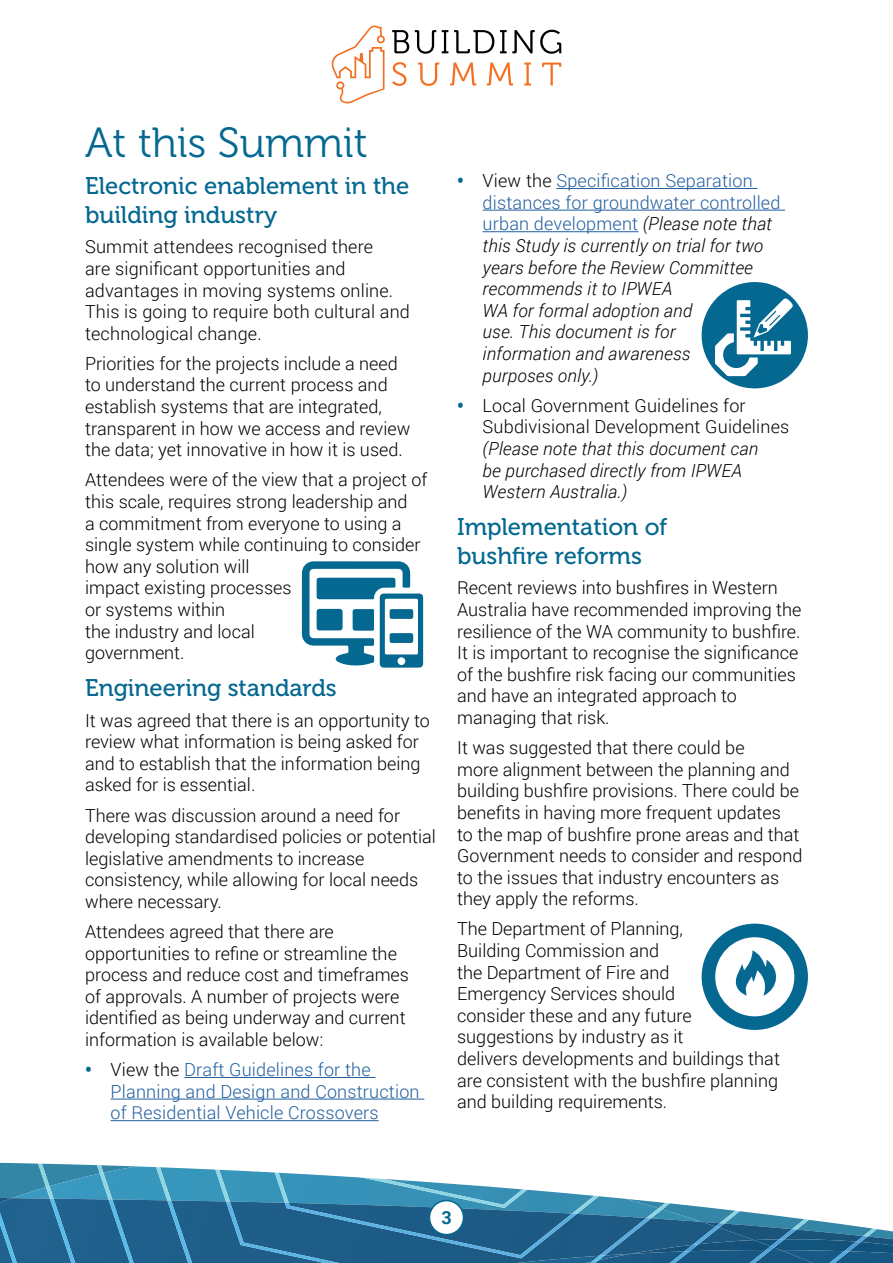
<style>
.page{position:relative;width:893px;height:1263px;background:#fff}
.page>*{position:absolute;margin:0;border:0;box-sizing:border-box;transform-origin:0 0}
.Sub_Headings_L1_-_Or{font:42px "Museo 300";color:#056891}
.Sub_Headings_L1_-_Or-2{font:24px/28.8px "Museo 500";color:#056891}
.Body_Text_12pt{font:300 18px/21.6px "Roboto";color:#000}
.t1{font:italic 300 18px/21.6px "Roboto";letter-spacing:.01em;color:#000}
.t2{font:300 18px/21.6px "Roboto";letter-spacing:.01em;color:#215e9e}
.t3{font:700 18px "Roboto";color:#056891}
.s1{font-weight:900;color:#056891}
.s2{color:#000}
.s3{font-weight:900;font-style:normal;color:#056891}
.s4{font-style:normal}
.s5{font-style:normal;color:#215e9e}
</style>
<div class="page">
<svg style="left:0;top:1162px;width:893px;height:101px"></svg>
<svg style="left:332px;top:26px;width:53px;height:77px"></svg>
<svg style="left:392px;top:30px;width:169px;height:24px"></svg>
<svg style="left:392px;top:62px;width:169px;height:24px"></svg>
<hr style="left:184px;top:1077px;width:191px;height:1px;background:#215e9e">
<hr style="left:111px;top:1098px;width:313px;height:1px;background:#215e9e">
<hr style="left:111px;top:1120px;width:268px;height:1px;background:#215e9e">
<hr style="left:556px;top:188px;width:201px;height:1px;background:#215e9e">
<hr style="left:483px;top:210px;width:302px;height:1px;background:#215e9e">
<hr style="left:483px;top:231px;width:155px;height:1px;background:#215e9e">
<div style="left:429px;top:1200px;width:34px;height:34px;background:#fff;border-radius:50%"></div>
<div style="left:429px;top:1200px;width:35px;height:35px;border:2px solid #056891;border-radius:50%"></div>
<svg style="left:302px;top:561px;width:121px;height:107px"></svg>
<svg style="left:702px;top:282px;width:106px;height:106px"></svg>
<svg style="left:702px;top:924px;width:106px;height:106px"></svg>
<h1 class="Sub_Headings_L1_-_Or" style="left:85px;top:120px;width:284px">At this Summit</h1>
<h1 class="Sub_Headings_L1_-_Or-2" style="left:85px;top:172px;width:326px">Electronic enablement in the building industry</h1>
<p class="Body_Text_12pt" style="left:85px;top:236px;width:326px">Summit attendees recognised there<br>are significant opportunities and advantages in moving systems online.<br>This is going to require both cultural and technological change.</p>
<p class="Body_Text_12pt" style="left:85px;top:352px;width:327px">Priorities for the projects include a need to understand the current process and establish systems that are integrated, transparent in how we access and review the data; yet innovative in how it is used.</p>
<p class="Body_Text_12pt" style="left:85px;top:469px;width:344px">Attendees were of the view that a project of this scale, requires strong leadership and<br>a commitment from everyone to using a single system while continuing to consider how any solution will<br>impact existing processes<br>or systems within<br>the industry and local<br>government.</p>
<h1 class="Sub_Headings_L1_-_Or-2" style="left:85px;top:674px;width:253px">Engineering standards</h1>
<p class="Body_Text_12pt" style="left:85px;top:709px;width:346px">It was agreed that there is an opportunity to review what information is being asked for and to establish that the information being asked for is essential.</p>
<p class="Body_Text_12pt" style="left:85px;top:804px;width:352px">There was discussion around a need for developing standardised policies or potential legislative amendments to increase consistency, while allowing for local needs where necessary.</p>
<p class="Body_Text_12pt" style="left:85px;top:920px;width:325px">Attendees agreed that there are opportunities to refine or streamline the process and reduce cost and timeframes of approvals. A number of projects were identified as being underway and current information is available below:</p>
<p class="t2" style="left:111px;top:1058px;width:311px;text-indent:-26px"><span class="s1">•</span> <span class="s2">View the</span> Draft Guidelines for the<br>Planning and Design and Construction of Residential Vehicle Crossovers</p>
<p class="t1" style="left:483px;top:169px;width:299px;text-indent:-26px"><span class="s3">•</span> <span class="s4">View the</span> <span class="s5">Specification Separation distances for groundwater controlled urban development</span> (Please note that this Study is currently on trial for two years before the Review Committee recommends it to IPWEA<br>WA for formal adoption and<br>use. This document is for<br>information and awareness<br>purposes only.)</p>
<p class="t1" style="left:483px;top:394px;width:308px;text-indent:-26px"><span class="s3">•</span> <span class="s4">Local Government Guidelines for<br>Subdivisional Development Guidelines </span>(Please note that this document can<br>be purchased directly from IPWEA<br>Western Australia.)</p>
<h1 class="Sub_Headings_L1_-_Or-2" style="left:457px;top:513px;width:212px">Implementation of bushfire reforms</h1>
<p class="Body_Text_12pt" style="left:457px;top:577px;width:346px">Recent reviews into bushfires in Western Australia have recommended improving the resilience of the WA community to bushfire.<br>It is important to recognise the significance of the bushfire risk facing our communities and have an integrated approach to managing that risk.</p>
<p class="Body_Text_12pt" style="left:457px;top:736px;width:347px">It was suggested that there could be<br>more alignment between the planning and building bushfire provisions. There could be benefits in having more frequent updates<br>to the map of bushfire prone areas and that Government needs to consider and respond to the issues that industry encounters as they apply the reforms.</p>
<p class="Body_Text_12pt" style="left:457px;top:918px;width:324px">The Department of Planning,<br>Building Commission and<br>the Department of Fire and<br>Emergency Services should<br>consider these and any future suggestions by industry as it<br>delivers developments and buildings that are consistent with the bushfire planning and building requirements.</p>
<p class="t3" style="left:441px;top:1205px;width:12px">3</p>
</div>
